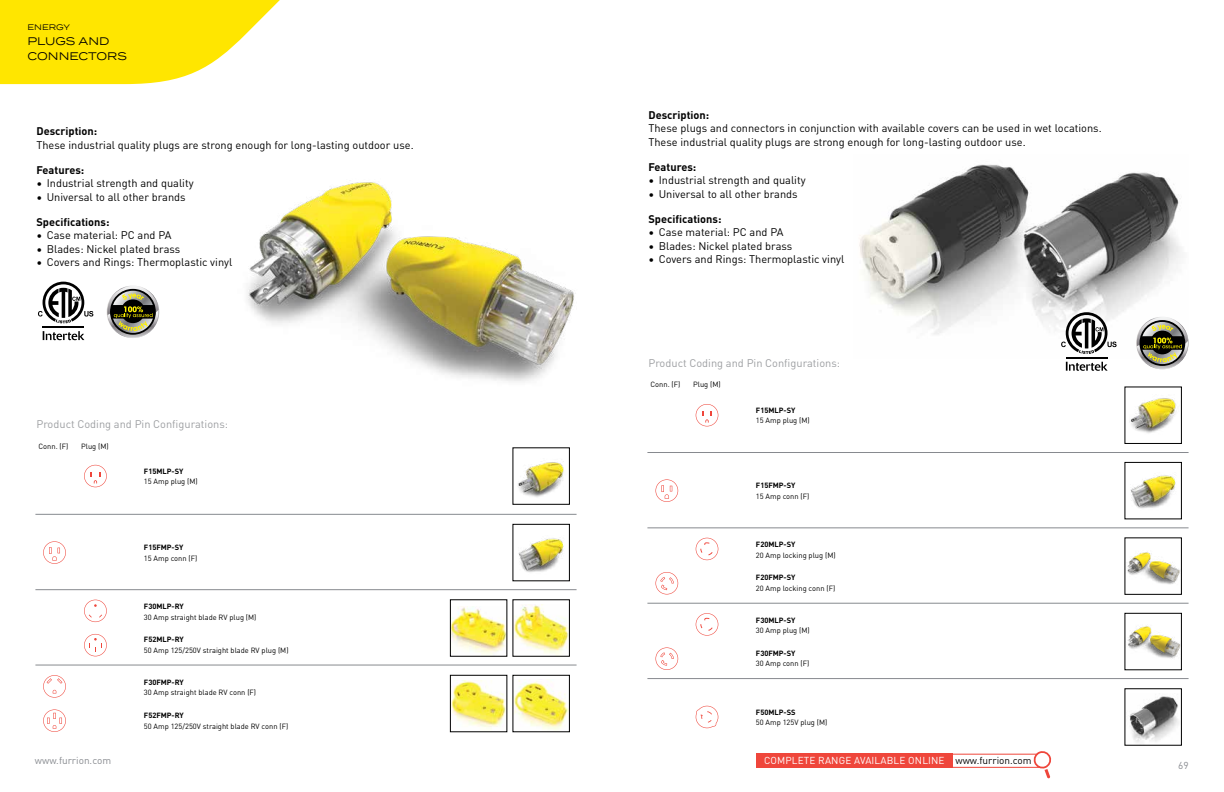
<style>
.page{position:relative;width:1224px;height:792px;background:#fff}
.page>*{position:absolute;margin:0;border:0;box-sizing:border-box;transform-origin:0 0}
.t1{font:11px/13.5px "DIN Pro";color:#000}
.t2{font:700 11px "DIN Pro";color:#000}
.t3{font:11px "DIN Pro";color:#9d9fa2}
.t4{font:11px/15px "Termina";color:#000}
.t5{font:10px "DIN Pro";letter-spacing:.015em;color:#fff}
.t6{font:10px "DIN Pro";color:#878a8f}
.t7{font:8px "Termina";color:#000}
.t8{font:7.5px "DIN Pro";color:#000}
.t9{font:700 7.5px "DIN Pro";color:#000}
.s1{color:#000}
</style>
<div class="page">
<img style="left:247px;top:182px;width:329px;height:200px">
<img style="left:859px;top:164px;width:322px;height:171px">
<svg style="left:0;top:0;width:280px;height:84px"></svg>
<img style="left:518px;top:538px;width:46px;height:34px">
<div style="left:513px;top:524px;width:57px;height:57px;border:1px solid #000"></div>
<hr style="left:35px;top:665px;width:542px;height:1px;background:#878a8f">
<hr style="left:35px;top:590px;width:542px;height:1px;background:#878a8f">
<hr style="left:35px;top:514px;width:542px;height:1px;background:#878a8f">
<img style="left:515px;top:680px;width:53px;height:50px">
<div style="left:513px;top:675px;width:57px;height:57px;border:1px solid #000"></div>
<img style="left:452px;top:681px;width:53px;height:49px">
<div style="left:450px;top:675px;width:57px;height:57px;border:1px solid #000"></div>
<img style="left:515px;top:604px;width:53px;height:50px">
<img style="left:452px;top:606px;width:53px;height:48px">
<img style="left:518px;top:461px;width:46px;height:36px">
<img style="left:107px;top:286px;width:39px;height:33px">
<svg style="left:107px;top:286px;width:52px;height:51px"></svg>
<svg style="left:108px;top:289px;width:51px;height:48px"></svg>
<svg style="left:84px;top:600px;width:23px;height:22px"></svg>
<svg style="left:84px;top:634px;width:23px;height:22px"></svg>
<svg style="left:43px;top:541px;width:23px;height:23px"></svg>
<svg style="left:84px;top:465px;width:23px;height:22px"></svg>
<svg style="left:43px;top:675px;width:23px;height:23px"></svg>
<svg style="left:43px;top:709px;width:23px;height:23px"></svg>
<hr style="left:42px;top:327px;width:42px;height:1px;background:#000">
<svg style="left:38px;top:282px;width:55px;height:41px"></svg>
<svg style="left:43px;top:331px;width:41px;height:9px"></svg>
<img style="left:1129px;top:398px;width:47px;height:35px">
<div style="left:1125px;top:387px;width:57px;height:57px;border:1px solid #000"></div>
<img style="left:1130px;top:475px;width:46px;height:34px">
<div style="left:1125px;top:462px;width:57px;height:57px;border:1px solid #000"></div>
<img style="left:1127px;top:551px;width:53px;height:34px">
<img style="left:1127px;top:626px;width:53px;height:33px">
<div style="left:1125px;top:613px;width:57px;height:57px;border:1px solid #000"></div>
<img style="left:1129px;top:696px;width:50px;height:47px">
<hr style="left:647px;top:678px;width:542px;height:1px;background:#878a8f">
<hr style="left:647px;top:603px;width:542px;height:1px;background:#878a8f">
<hr style="left:647px;top:528px;width:542px;height:1px;background:#878a8f">
<hr style="left:647px;top:452px;width:542px;height:1px;background:#878a8f">
<img style="left:1136px;top:317px;width:1px;height:32px">
<img style="left:1137px;top:317px;width:44px;height:3px">
<svg style="left:1137px;top:320px;width:51px;height:49px"></svg>
<svg style="left:696px;top:404px;width:22px;height:22px"></svg>
<svg style="left:656px;top:479px;width:22px;height:23px"></svg>
<svg style="left:696px;top:538px;width:22px;height:22px"></svg>
<svg style="left:696px;top:613px;width:22px;height:23px"></svg>
<svg style="left:656px;top:572px;width:22px;height:22px"></svg>
<svg style="left:656px;top:647px;width:22px;height:23px"></svg>
<svg style="left:696px;top:706px;width:22px;height:22px"></svg>
<hr style="left:1066px;top:357px;width:42px;height:1px;background:#000">
<svg style="left:1061px;top:312px;width:56px;height:42px"></svg>
<svg style="left:1066px;top:362px;width:42px;height:9px"></svg>
<div style="left:756px;top:754px;width:196px;height:14px;background:#ef463b"></div>
<div style="left:948px;top:754px;width:96px;height:14px;border:1px solid #ef463b"></div>
<svg style="left:1033px;top:751px;width:19px;height:28px"></svg>
<p class="t7" style="left:27px;top:21px;width:44px">ENERGY</p>
<p class="t4" style="left:27px;top:33px;width:101px">PLUGS AND<br>CONNECTORS</p>
<p class="t2" style="left:36px;top:123px;width:62px">Description:</p>
<p class="t1" style="left:36px;top:138px;width:379px">These industrial quality plugs are strong enough for long-lasting outdoor use.</p>
<p class="t2" style="left:36px;top:161px;width:49px">Features:</p>
<p class="t1" style="left:36px;top:176px;width:159px">• Industrial strength and quality</p>
<p class="t1" style="left:36px;top:189px;width:151px">• Universal to all other brands</p>
<p class="t2" style="left:36px;top:213px;width:75px">Specifications:</p>
<p class="t1" style="left:36px;top:228px;width:137px">• Case material: PC and PA</p>
<p class="t1" style="left:36px;top:241px;width:145px">• Blades: Nickel plated brass</p>
<p class="t1" style="left:36px;top:255px;width:197px">• Covers and Rings: Thermoplastic vinyl</p>
<p class="t3" style="left:36px;top:416px;width:193px">Product Coding and Pin Configurations:</p>
<p class="t8" style="left:39px;top:440px;width:31px">Conn. (F)</p>
<p class="t8" style="left:81px;top:440px;width:29px">Plug (M)</p>
<p class="t9" style="left:144px;top:465px;width:41px">F15MLP-SY</p>
<p class="t8" style="left:144px;top:476px;width:55px">15 Amp plug (M)</p>
<p class="t9" style="left:144px;top:542px;width:41px">F15FMP-SY</p>
<p class="t8" style="left:144px;top:552px;width:55px">15 Amp conn (F)</p>
<p class="t9" style="left:144px;top:601px;width:41px">F30MLP-RY</p>
<p class="t8" style="left:144px;top:611px;width:114px">30 Amp straight blade RV plug (M)</p>
<p class="t9" style="left:144px;top:634px;width:41px">F52MLP-RY</p>
<p class="t8" style="left:144px;top:644px;width:146px">50 Amp 125/250V straight blade RV plug (M)</p>
<p class="t9" style="left:144px;top:676px;width:42px">F30FMP-RY</p>
<p class="t8" style="left:144px;top:687px;width:114px">30 Amp straight blade RV conn (F)</p>
<p class="t6" style="left:35px;top:753px;width:78px">www.furrion.com</p>
<p class="t9" style="left:144px;top:710px;width:42px">F52FMP-RY</p>
<p class="t8" style="left:144px;top:720px;width:146px">50 Amp 125/250V straight blade RV conn (F)</p>
<p class="t2" style="left:648px;top:106px;width:62px">Description:</p>
<p class="t1" style="left:648px;top:121px;width:455px">These plugs and connectors in conjunction with available covers can be used in wet locations.<br>These industrial quality plugs are strong enough for long-lasting outdoor use.</p>
<p class="t2" style="left:648px;top:158px;width:49px">Features:</p>
<p class="t1" style="left:648px;top:173px;width:159px">• Industrial strength and quality</p>
<p class="t1" style="left:648px;top:186px;width:151px">• Universal to all other brands</p>
<p class="t2" style="left:648px;top:210px;width:75px">Specifications:</p>
<p class="t1" style="left:648px;top:225px;width:137px">• Case material: PC and PA</p>
<p class="t1" style="left:648px;top:238px;width:145px">• Blades: Nickel plated brass</p>
<p class="t1" style="left:648px;top:252px;width:197px">• Covers and Rings: Thermoplastic vinyl</p>
<p class="t3" style="left:648px;top:354px;width:193px">Product Coding and Pin Configurations:</p>
<p class="t8" style="left:651px;top:379px;width:31px">Conn. (F)</p>
<p class="t8" style="left:693px;top:379px;width:29px">Plug (M)</p>
<p class="t9" style="left:756px;top:404px;width:41px">F15MLP-SY</p>
<p class="t8" style="left:756px;top:415px;width:55px">15 Amp plug (M)</p>
<p class="t9" style="left:756px;top:480px;width:41px">F15FMP-SY</p>
<p class="t8" style="left:756px;top:490px;width:55px">15 Amp conn (F)</p>
<p class="t9" style="left:756px;top:539px;width:41px">F20MLP-SY</p>
<p class="t8" style="left:756px;top:549px;width:81px">20 Amp locking plug (M)</p>
<p class="t9" style="left:756px;top:572px;width:41px">F20FMP-SY</p>
<p class="t8" style="left:756px;top:582px;width:81px">20 Amp locking conn (F)</p>
<p class="t9" style="left:756px;top:614px;width:41px">F30MLP-SY</p>
<p class="t8" style="left:756px;top:625px;width:55px">30 Amp plug (M)</p>
<p class="t9" style="left:756px;top:647px;width:41px">F30FMP-SY</p>
<p class="t8" style="left:756px;top:658px;width:55px">30 Amp conn (F)</p>
<p class="t9" style="left:756px;top:706px;width:41px">F50MLP-SS</p>
<p class="t8" style="left:756px;top:717px;width:73px">50 Amp 125V plug (M)</p>
<p class="t5" style="left:764px;top:753px;width:269px">COMPLETE RANGE AVAILABLE ONLINE <span class="s1">www.furrion.com</span></p>
<p class="t6" style="left:1178px;top:758px;width:12px">69</p>
</div>
